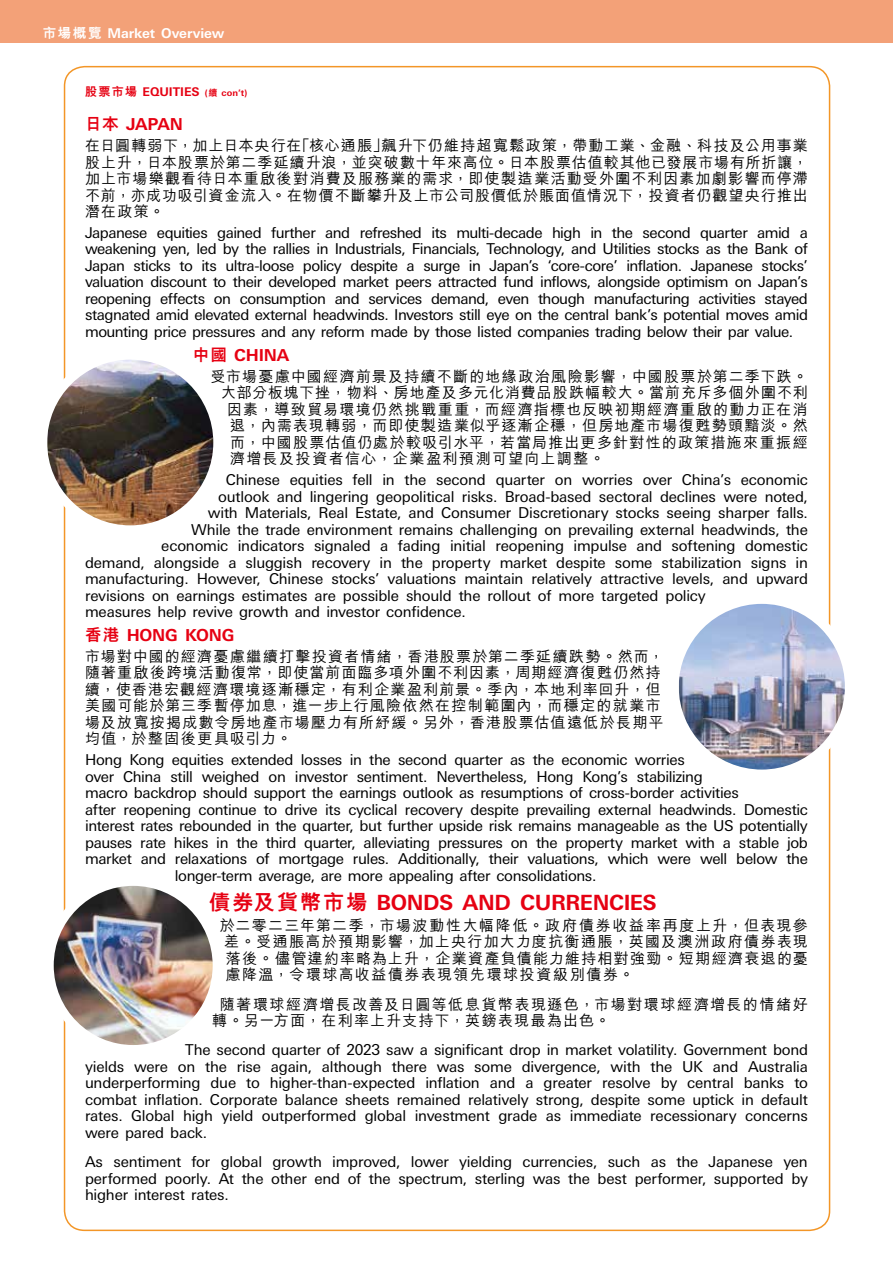
<style>
.page{position:relative;width:893px;height:1263px;background:#fff}
.page>*{position:absolute;margin:0;border:0;box-sizing:border-box;transform-origin:0 0}
.t1{font:700 21px "Univers Nextfor HSBC";letter-spacing:-.02em;color:#e60012}
.t2{font:700 16.5px "Univers Nextfor HSBC";letter-spacing:-.015em;color:#e60012}
.t3{font:15px/16.5px "Univers Nextfor HSBC";letter-spacing:-.02em;color:#000;text-align:justify}
.t4{font:500 15px/16.5px "M Hei H Kfor HSBC";letter-spacing:.08em;color:#000;text-align:justify}
.t5{font:700 13.5px "Univers Nextfor HSBC";letter-spacing:-.005em;color:#fff}
.t6{font:700 12px "Univers Nextfor HSBC";letter-spacing:-.005em;color:#e60012}
.s1{font-family:"M Hei H Kfor HSBC";font-weight:800}
.s2{font-size:9px}
.s3{font-family:"M Hei H Kfor HSBC";font-weight:800;font-size:9px}
</style>
<div class="page">
<div style="left:0;top:0;width:893px;height:43px;background:#f3a178"></div>
<img style="left:48px;top:355px;width:164px;height:173px">
<div style="left:38px;top:351px;width:184px;height:183px;border:9px solid #fff;border-radius:50%"></div>
<img style="left:680px;top:599px;width:164px;height:173px">
<div style="left:670px;top:595px;width:184px;height:183px;border:9px solid #fff;border-radius:50%"></div>
<img style="left:55px;top:881px;width:157px;height:167px">
<div style="left:45px;top:877px;width:177px;height:177px;border:9px solid #fff;border-radius:50%"></div>
<p class="t5" style="left:43px;top:23px;width:183px"><span class="s1">市場概覽</span> Market Overview</p>
<p class="t6" style="left:85px;top:83px;width:164px"><span class="s1">股票市場</span> EQUITIES <span class="s2">(</span><span class="s3">續</span> <span class="s2">con’t)</span></p>
<p class="t2" style="left:85px;top:113px;width:100px"><span class="s1">日本</span> JAPAN</p>
<p class="t4" style="left:85px;top:136px;width:724px">在日圓轉弱下，加上日本央行在「核心通脹」飆升下仍維持超寬鬆政策，帶動工業、金融、科技及公用事業股上升，日本股票於第二季延續升浪，並突破數十年來高位。日本股票估值較其他已發展市場有所折讓，加上市場樂觀看待日本重啟後對消費及服務業的需求，即使製造業活動受外圍不利因素加劇影響而停滯不前，亦成功吸引資金流入。在物價不斷攀升及上市公司股價低於賬面值情況下，投資者仍觀望央行推出潛在政策。</p>
<p class="t3" style="left:85px;top:223px;width:724px">Japanese equities gained further and refreshed its multi-decade high in the second quarter amid a weakening yen, led by the rallies in Industrials, Financials, Technology, and Utilities stocks as the Bank of Japan sticks to its ultra-loose policy despite a surge in Japan’s ‘core-core’ inflation. Japanese stocks’ valuation discount to their developed market peers attracted fund inflows, alongside optimism on Japan’s reopening effects on consumption and services demand, even though manufacturing activities stayed stagnated amid elevated external headwinds. Investors still eye on the central bank’s potential moves amid mounting price pressures and any reform made by those listed companies trading below their par value.</p>
<p class="t2" style="left:193px;top:343px;width:98px"><span class="s1">中國</span> CHINA</p>
<p class="t4" style="left:211px;top:367px;width:599px">受市場憂慮中國經濟前景及持續不斷的地緣政治風險影響，中國股票於第二季下跌。</p>
<p class="t4" style="left:221px;top:383px;width:588px">大部分板塊下挫，物料、房地產及多元化消費品股跌幅較大。當前充斥多個外圍不利</p>
<p class="t4" style="left:227px;top:400px;width:582px">因素，導致貿易環境仍然挑戰重重，而經濟指標也反映初期經濟重啟的動力正在消</p>
<p class="t4" style="left:230px;top:416px;width:579px">退，內需表現轉弱，而即使製造業似乎逐漸企穩，但房地產市場復甦勢頭黯淡。然</p>
<p class="t4" style="left:230px;top:433px;width:579px">而，中國股票估值仍處於較吸引水平，若當局推出更多針對性的政策措施來重振經</p>
<p class="t4" style="left:230px;top:449px;width:376px">濟增長及投資者信心，企業盈利預測可望向上調整。</p>
<p class="t3" style="left:226px;top:470px;width:584px">Chinese equities fell in the second quarter on worries over China’s economic</p>
<p class="t3" style="left:218px;top:487px;width:591px">outlook and lingering geopolitical risks. Broad-based sectoral declines were noted,</p>
<p class="t3" style="left:208px;top:503px;width:602px">with Materials, Real Estate, and Consumer Discretionary stocks seeing sharper falls.</p>
<p class="t3" style="left:191px;top:520px;width:618px">While the trade environment remains challenging on prevailing external headwinds, the</p>
<p class="t3" style="left:161px;top:536px;width:648px">economic indicators signaled a fading initial reopening impulse and softening domestic</p>
<p class="t3" style="left:85px;top:553px;width:724px">demand, alongside a sluggish recovery in the property market despite some stabilization signs in</p>
<p class="t3" style="left:85px;top:569px;width:724px">manufacturing. However, Chinese stocks’ valuations maintain relatively attractive levels, and upward</p>
<p class="t3" style="left:85px;top:586px;width:622px">revisions on earnings estimates are possible should the rollout of more targeted policy</p>
<p class="t3" style="left:85px;top:602px;width:382px">measures help revive growth and investor confidence.</p>
<p class="t2" style="left:85px;top:623px;width:151px"><span class="s1">香港</span> HONG KONG</p>
<p class="t4" style="left:85px;top:647px;width:580px;text-align:left">市場對中國的經濟憂慮繼續打擊投資者情緒，香港股票於第二季延續跌勢。然而，隨著重啟後跨境活動復常，即使當前面臨多項外圍不利因素，周期經濟復甦仍然持續，使香港宏觀經濟環境逐漸穩定，有利企業盈利前景。季內，本地利率回升，但美國可能於第三季暫停加息，進一步上行風險依然在控制範圍內，而穩定的就業市場及放寬按揭成數令房地產市場壓力有所紓緩。另外，香港股票估值遠低於長期平均值，於整固後更具吸引力。</p>
<p class="t3" style="left:85px;top:750px;width:601px">Hong Kong equities extended losses in the second quarter as the economic worries</p>
<p class="t3" style="left:85px;top:767px;width:619px">over China still weighed on investor sentiment. Nevertheless, Hong Kong’s stabilizing</p>
<p class="t3" style="left:85px;top:783px;width:655px">macro backdrop should support the earnings outlook as resumptions of cross-border activities</p>
<p class="t3" style="left:85px;top:800px;width:724px">after reopening continue to drive its cyclical recovery despite prevailing external headwinds. Domestic</p>
<p class="t3" style="left:85px;top:816px;width:724px">interest rates rebounded in the quarter, but further upside risk remains manageable as the US potentially</p>
<p class="t3" style="left:85px;top:833px;width:724px">pauses rate hikes in the third quarter, alleviating pressures on the property market with a stable job</p>
<p class="t3" style="left:85px;top:849px;width:724px">market and relaxations of mortgage rules. Additionally, their valuations, which were well below the</p>
<p class="t3" style="left:175px;top:866px;width:423px">longer-term average, are more appealing after consolidations.</p>
<h1 class="t1" style="left:209px;top:888px;width:449px"><span class="s1">債券及貨幣市場</span> BONDS AND CURRENCIES</h1>
<p class="t4" style="left:224px;top:916px;width:585px;text-indent:-4px">於二零二三年第二季，市場波動性大幅降低。政府債券收益率再度上升，但表現參差。受通脹高於預期影響，加上央行加大力度抗衡通脹，英國及澳洲政府債券表現落後。儘管違約率略為上升，企業資產負債能力維持相對強勁。短期經濟衰退的憂慮降溫，令環球高收益債券表現領先環球投資級別債券。</p>
<p class="t4" style="left:212px;top:994px;width:597px;text-indent:8px">隨著環球經濟增長改善及日圓等低息貨幣表現遜色，市場對環球經濟增長的情緒好轉。另一方面，在利率上升支持下，英鎊表現最為出色。</p>
<p class="t3" style="left:85px;top:1041px;width:724px;text-indent:100px">The second quarter of 2023 saw a significant drop in market volatility. Government bond yields were on the rise again, although there was some divergence, with the UK and Australia underperforming due to higher-than-expected inflation and a greater resolve by central banks to combat inflation. Corporate balance sheets remained relatively strong, despite some uptick in default rates. Global high yield outperformed global investment grade as immediate recessionary concerns were pared back.</p>
<p class="t3" style="left:85px;top:1152px;width:724px">As sentiment for global growth improved, lower yielding currencies, such as the Japanese yen performed poorly. At the other end of the spectrum, sterling was the best performer, supported by higher interest rates.</p>
</div>
